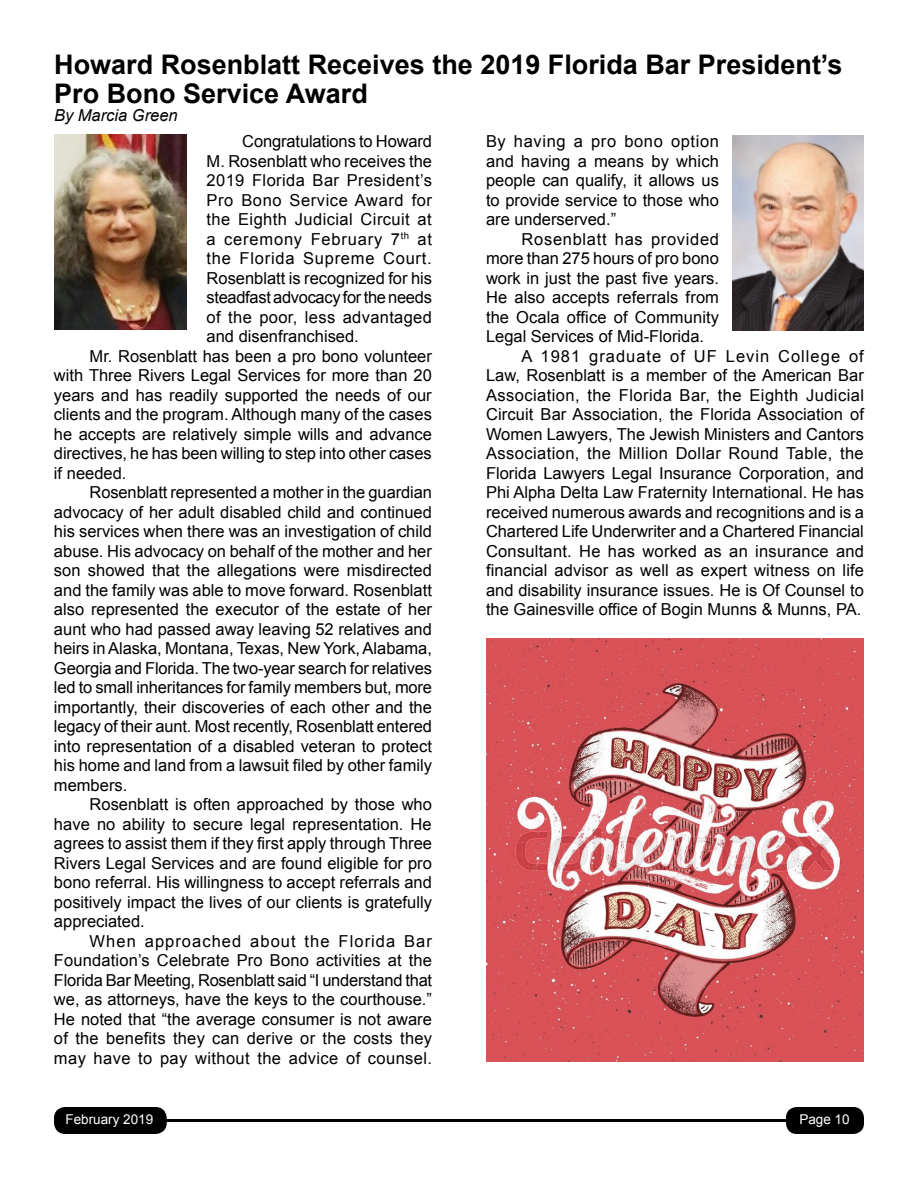
<style>
.page{position:relative;width:918px;height:1188px;background:#fff}
.page>*{position:absolute;margin:0;border:0;box-sizing:border-box;transform-origin:0 0}
.t1{font:700 27px/29.2px "Arial";color:#000}
.t2{font:16.5px/19.5px "Arial";color:#000;text-align:justify}
.t3{font:16.5px "Arial";letter-spacing:.025em;color:#000}
.t4{font:16.5px "Arial";letter-spacing:.065em;color:#000}
.t5{font:16.5px "Arial";letter-spacing:.06em;color:#000}
.t6{font:16.5px "Arial";letter-spacing:-.02em;color:#000}
.t7{font:16.5px "Arial";letter-spacing:.02em;color:#000}
.t8{font:16.5px "Arial";letter-spacing:.045em;color:#000}
.t9{font:16.5px "Arial";letter-spacing:.035em;color:#000}
.t10{font:16.5px "Arial";letter-spacing:.05em;color:#000}
.t11{font:16.5px "Arial";letter-spacing:.04em;color:#000}
.t12{font:italic 16.5px "Arial";color:#000}
.t13{font:13.5px "Arial";color:#fff}
</style>
<div class="page">
<div style="left:55px;top:1108px;width:111px;height:25px;background:#000;border-radius:10px"></div>
<div style="left:54px;top:1107px;width:113px;height:27px;border:2px solid #000;border-radius:10px"></div>
<div style="left:786px;top:1107px;width:78px;height:27px;background:#000;border-radius:11px"></div>
<hr style="left:81px;top:1119px;width:736px;height:3px;background:#000">
<img style="left:733px;top:135px;width:131px;height:196px">
<img style="left:54px;top:135px;width:132px;height:194px">
<img style="left:486px;top:638px;width:378px;height:424px">
<h1 class="t1" style="left:54px;top:50px;width:790px">Howard Rosenblatt Receives the 2019 Florida Bar President’s<br>Pro Bono Service Award</h1>
<p class="t12" style="left:54px;top:105px;width:125px">By Marcia Green</p>
<p class="t2" style="left:242px;top:132px;width:191px">Congratulations to Howard</p>
<p class="t2" style="left:207px;top:151px;width:227px">M. Rosenblatt who receives the</p>
<p class="t3" style="left:207px;top:169px;width:227px">2019 Florida Bar President’s</p>
<p class="t9" style="left:207px;top:189px;width:227px">Pro Bono Service Award for</p>
<p class="t3" style="left:207px;top:208px;width:227px">the Eighth Judicial Circuit at</p>
<p class="t10" style="left:207px;top:228px;width:227px">a ceremony February 7<sup>th</sup> at</p>
<p class="t8" style="left:207px;top:247px;width:227px">the Florida Supreme Court.</p>
<p class="t2" style="left:207px;top:268px;width:227px">Rosenblatt is recognized for his</p>
<p class="t6" style="left:207px;top:286px;width:227px">steadfast advocacy for the needs</p>
<p class="t7" style="left:207px;top:306px;width:227px">of the poor, less advantaged</p>
<p class="t2" style="left:207px;top:327px;width:154px">and disenfranchised.</p>
<p class="t2" style="left:90px;top:346px;width:344px">Mr. Rosenblatt has been a pro bono volunteer</p>
<p class="t2" style="left:54px;top:366px;width:379px">with Three Rivers Legal Services for more than 20</p>
<p class="t2" style="left:54px;top:385px;width:379px">years and has readily supported the needs of our</p>
<p class="t2" style="left:54px;top:405px;width:379px">clients and the program. Although many of the cases</p>
<p class="t2" style="left:54px;top:424px;width:379px">he accepts are relatively simple wills and advance</p>
<p class="t2" style="left:54px;top:444px;width:379px">directives, he has been willing to step into other cases</p>
<p class="t2" style="left:54px;top:463px;width:74px">if needed.</p>
<p class="t2" style="left:90px;top:483px;width:344px">Rosenblatt represented a mother in the guardian</p>
<p class="t2" style="left:54px;top:502px;width:379px">advocacy of her adult disabled child and continued</p>
<p class="t2" style="left:54px;top:522px;width:379px">his services when there was an investigation of child</p>
<p class="t2" style="left:54px;top:541px;width:379px">abuse. His advocacy on behalf of the mother and her</p>
<p class="t2" style="left:54px;top:561px;width:380px">son showed that the allegations were misdirected</p>
<p class="t2" style="left:54px;top:580px;width:379px">and the family was able to move forward. Rosenblatt</p>
<p class="t2" style="left:54px;top:600px;width:380px">also represented the executor of the estate of her</p>
<p class="t2" style="left:54px;top:619px;width:379px">aunt who had passed away leaving 52 relatives and</p>
<p class="t2" style="left:54px;top:639px;width:380px">heirs in Alaska, Montana, Texas, New York, Alabama,</p>
<p class="t2" style="left:54px;top:658px;width:380px">Georgia and Florida. The two-year search for relatives</p>
<p class="t2" style="left:54px;top:678px;width:380px">led to small inheritances for family members but, more</p>
<p class="t2" style="left:54px;top:697px;width:379px">importantly, their discoveries of each other and the</p>
<p class="t2" style="left:54px;top:717px;width:379px">legacy of their aunt. Most recently, Rosenblatt entered</p>
<p class="t2" style="left:54px;top:736px;width:379px">into representation of a disabled veteran to protect</p>
<p class="t2" style="left:54px;top:756px;width:379px">his home and land from a lawsuit filed by other family</p>
<p class="t2" style="left:54px;top:775px;width:75px">members.</p>
<p class="t2" style="left:90px;top:795px;width:344px">Rosenblatt is often approached by those who</p>
<p class="t2" style="left:54px;top:814px;width:379px">have no ability to secure legal representation. He</p>
<p class="t2" style="left:54px;top:834px;width:380px">agrees to assist them if they first apply through Three</p>
<p class="t2" style="left:54px;top:853px;width:379px">Rivers Legal Services and are found eligible for pro</p>
<p class="t2" style="left:54px;top:873px;width:380px">bono referral. His willingness to accept referrals and</p>
<p class="t2" style="left:54px;top:892px;width:379px">positively impact the lives of our clients is gratefully</p>
<p class="t2" style="left:54px;top:912px;width:92px">appreciated.</p>
<p class="t4" style="left:90px;top:930px;width:344px">When approached about the Florida Bar</p>
<p class="t2" style="left:54px;top:951px;width:380px">Foundation’s Celebrate Pro Bono activities at the</p>
<p class="t2" style="left:54px;top:970px;width:380px">Florida Bar Meeting, Rosenblatt said “I understand that</p>
<p class="t2" style="left:54px;top:990px;width:380px">we, as attorneys, have the keys to the courthouse.”</p>
<p class="t2" style="left:54px;top:1009px;width:379px">He noted that “the average consumer is not aware</p>
<p class="t2" style="left:54px;top:1029px;width:380px">of the benefits they can derive or the costs they</p>
<p class="t3" style="left:54px;top:1047px;width:380px">may have to pay without the advice of counsel.</p>
<p class="t2" style="left:486px;top:132px;width:235px">By having a pro bono option and having a means by which people can qualify, it allows us to provide service to those who are underserved.”</p>
<p class="t11" style="left:522px;top:228px;width:199px">Rosenblatt has provided</p>
<p class="t2" style="left:486px;top:249px;width:234px">more than 275 hours of pro bono</p>
<p class="t2" style="left:486px;top:268px;width:235px">work in just the past five years.</p>
<p class="t2" style="left:486px;top:288px;width:235px">He also accepts referrals from</p>
<p class="t2" style="left:486px;top:307px;width:235px">the Ocala office of Community</p>
<p class="t2" style="left:486px;top:327px;width:220px">Legal Services of Mid-Florida.</p>
<p class="t5" style="left:522px;top:345px;width:344px">A 1981 graduate of UF Levin College of</p>
<p class="t2" style="left:486px;top:366px;width:379px">Law, Rosenblatt is a member of the American Bar</p>
<p class="t3" style="left:486px;top:384px;width:380px">Association, the Florida Bar, the Eighth Judicial</p>
<p class="t2" style="left:486px;top:405px;width:380px">Circuit Bar Association, the Florida Association of</p>
<p class="t2" style="left:486px;top:424px;width:379px">Women Lawyers, The Jewish Ministers and Cantors</p>
<p class="t3" style="left:486px;top:442px;width:379px">Association, the Million Dollar Round Table, the</p>
<p class="t2" style="left:486px;top:463px;width:380px">Florida Lawyers Legal Insurance Corporation, and</p>
<p class="t2" style="left:486px;top:483px;width:379px">Phi Alpha Delta Law Fraternity International. He has</p>
<p class="t2" style="left:486px;top:502px;width:379px">received numerous awards and recognitions and is a</p>
<p class="t2" style="left:486px;top:522px;width:379px">Chartered Life Underwriter and a Chartered Financial</p>
<p class="t2" style="left:486px;top:541px;width:380px">Consultant. He has worked as an insurance and</p>
<p class="t2" style="left:486px;top:561px;width:380px">financial advisor as well as expert witness on life</p>
<p class="t2" style="left:486px;top:580px;width:379px">and disability insurance issues. He is Of Counsel to</p>
<p class="t2" style="left:486px;top:600px;width:377px">the Gainesville office of Bogin Munns &amp; Munns, PA.</p>
<p class="t13" style="left:66px;top:1111px;width:89px">February 2019</p>
<p class="t13" style="left:799px;top:1111px;width:52px">Page 10</p>
</div>
